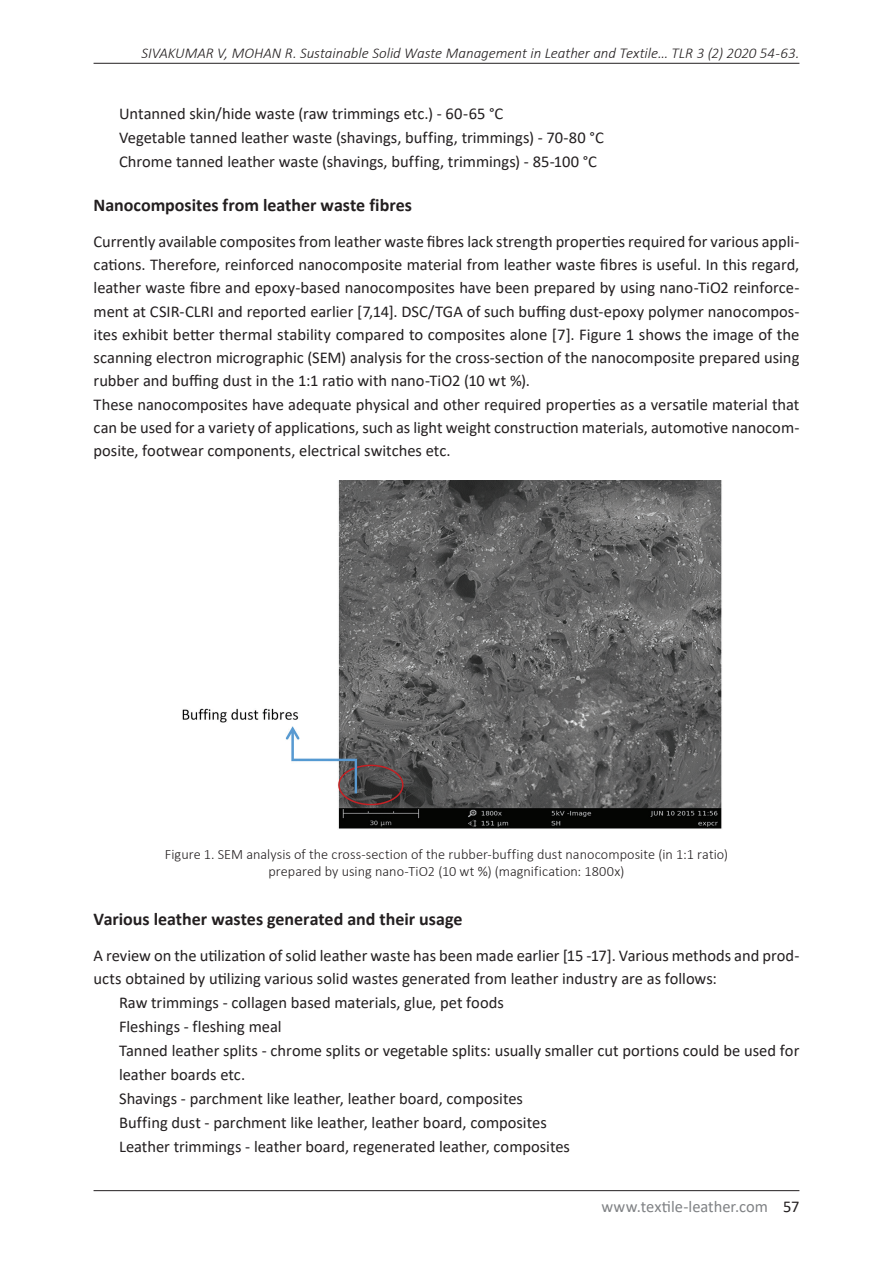
<style>
.page{position:relative;width:893px;height:1263px;background:#fff}
.page>*{position:absolute;margin:0;border:0;box-sizing:border-box;transform-origin:0 0}
.t1{font:700 18px "Calibri";color:#231f20}
.t2{font:16.5px/23.2px "Calibri";color:#231f20}
.t3{font:16.5px "Calibri";color:#808285}
.t4{font:italic 300 15px "Calibri";color:#231f20}
.t5{font:300 14.25px/17.1px "Calibri";letter-spacing:.005em;color:#231f20;text-align:center}
.s1{color:#231f20}
</style>
<div class="page">
<hr style="left:94px;top:63px;width:705px;height:1px;background:#231f20">
<hr style="left:94px;top:1190px;width:705px;height:1px;background:#231f20">
<img style="left:182px;top:481px;width:540px;height:348px">
<p class="t4" style="left:141px;top:44px;width:659px">SIVAKUMAR V, MOHAN R. Sustainable Solid Waste Management in Leather and Textile… TLR 3 (2) 2020 54-63.</p>
<p class="t2" style="left:119px;top:101px;width:486px;line-height:24px">Untanned skin/hide waste (raw trimmings etc.) - 60-65 °C<br>Vegetable tanned leather waste (shavings, buffing, trimmings) - 70-80 °C<br>Chrome tanned leather waste (shavings, buffing, trimmings) - 85-100 °C</p>
<p class="t1" style="left:94px;top:192px;width:320px">Nanocomposites from leather waste fibres</p>
<p class="t2" style="left:94px;top:229px;width:707px">Currently available composites from leather waste fibres lack strength properties required for various appli&shy;cations. Therefore, reinforced nanocomposite material from leather waste fibres is useful. In this regard, leather waste fibre and epoxy-based nanocomposites have been prepared by using nano-TiO2 reinforce&shy;ment at CSIR-CLRI and reported earlier [7,14]. DSC/TGA of such buffing dust-epoxy polymer nanocompos&shy;ites exhibit better thermal stability compared to composites alone [7]. Figure 1 shows the image of the scanning electron micrographic (SEM) analysis for the cross-section of the nanocomposite prepared using rubber and buffing dust in the 1:1 ratio with nano-TiO2 (10 wt %).<br>These nanocomposites have adequate physical and other required properties as a versatile material that can be used for a variety of applications, such as light weight construction materials, automotive nanocom&shy;posite, footwear components, electrical switches etc.</p>
<p class="t5" style="left:165px;top:846px;width:565px">Figure 1. SEM analysis of the cross-section of the rubber-buffing dust nanocomposite (in 1:1 ratio) prepared by using nano-TiO2 (10 wt %) (magnification: 1800x)</p>
<p class="t1" style="left:94px;top:906px;width:370px">Various leather wastes generated and their usage</p>
<p class="t2" style="left:94px;top:943px;width:707px">A review on the utilization of solid leather waste has been made earlier [15 -17]. Various methods and prod-</p>
<p class="t2" style="left:94px;top:966px;width:625px">ucts obtained by utilizing various solid wastes generated from leather industry are as follows:</p>
<p class="t2" style="left:119px;top:990px;width:386px">Raw trimmings - collagen based materials, glue, pet foods</p>
<p class="t2" style="left:119px;top:1014px;width:164px">Fleshings - fleshing meal</p>
<p class="t2" style="left:119px;top:1038px;width:682px">Tanned leather splits - chrome splits or vegetable splits: usually smaller cut portions could be used for</p>
<p class="t2" style="left:119px;top:1062px;width:128px">leather boards etc.</p>
<p class="t2" style="left:119px;top:1086px;width:405px">Shavings - parchment like leather, leather board, composites</p>
<p class="t2" style="left:119px;top:1110px;width:429px">Buffing dust - parchment like leather, leather board, composites</p>
<p class="t2" style="left:119px;top:1134px;width:452px">Leather trimmings - leather board, regenerated leather, composites</p>
<p class="t3" style="left:601px;top:1195px;width:200px">www.textile-leather.com <span class="s1">57</span></p>
</div>
